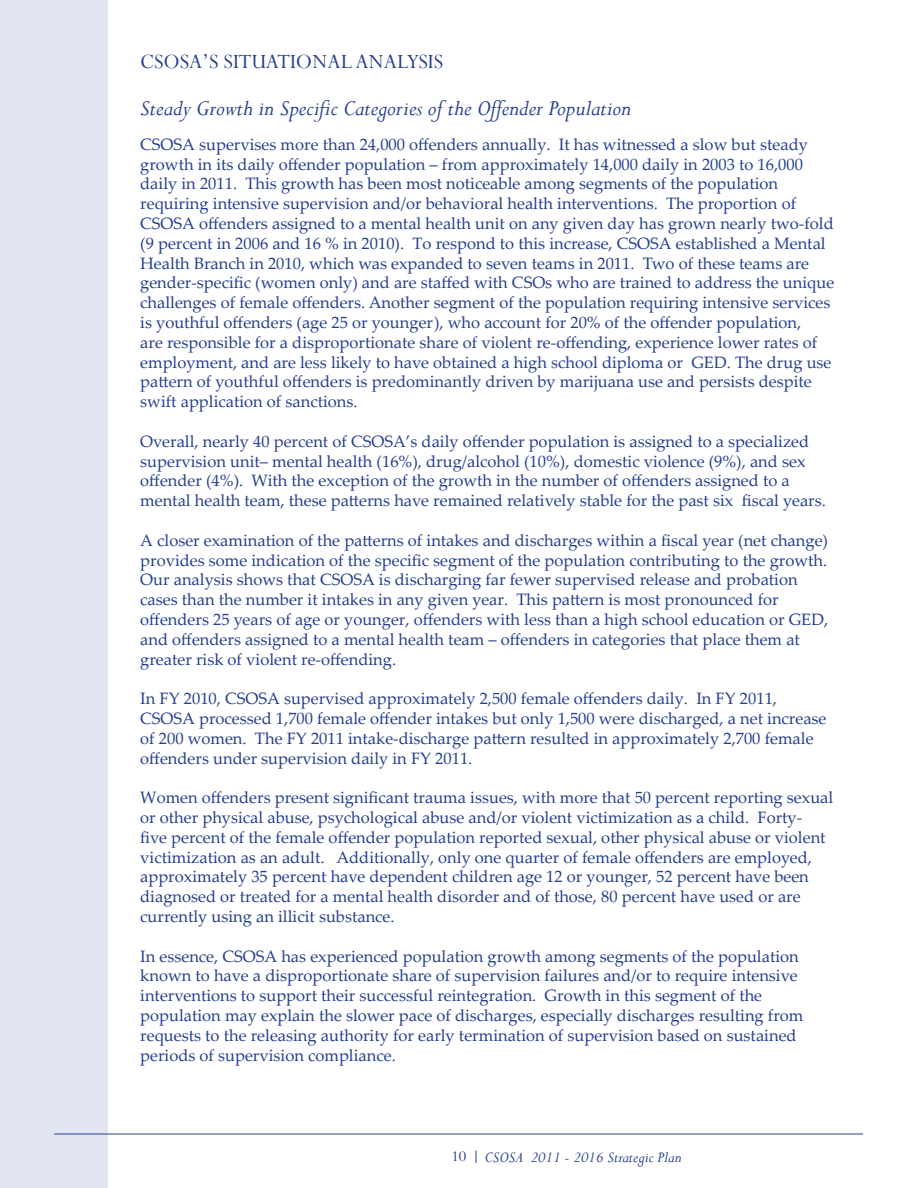
<style>
.page{position:relative;width:918px;height:1188px;background:#fff}
.page>*{position:absolute;margin:0;border:0;box-sizing:border-box;transform-origin:0 0}
.Sub_Headings{font:italic 24px "Perpetua";color:#253f8e}
.Headers{font:22.5px "Perpetua";color:#253f8e}
.body{font:16.5px/19.8px "Palatino Linotype";color:#253f8e}
.t1{font:italic 16.5px "Perpetua";color:#253f8e}
.s1{font-style:normal}
</style>
<div class="page">
<div style="left:0;top:0;width:108px;height:1188px;background:#e2e6f0"></div>
<hr style="left:54px;top:1134px;width:809px;height:1px;background:#253f8e">
<svg style="left:476px;top:1151px;width:1px;height:12px"></svg>
<p class="Headers" style="left:140px;top:47px;width:304px">CSOSA’S SITUATIONAL ANALYSIS</p>
<p class="Sub_Headings" style="left:140px;top:93px;width:493px">Steady Growth in Specific Categories of the Offender Population</p>
<p class="body" style="left:140px;top:134px;width:696px">CSOSA supervises more than 24,000 offenders annually. It has witnessed a slow but steady growth in its daily offender population – from approximately 14,000 daily in 2003 to 16,000 daily in 2011. This growth has been most noticeable among segments of the population requiring intensive supervision and/or behavioral health interventions. The proportion of CSOSA offenders assigned to a mental health unit on any given day has grown nearly two-fold (9 percent in 2006 and 16 % in 2010). To respond to this increase, CSOSA established a Mental Health Branch in 2010, which was expanded to seven teams in 2011. Two of these teams are gender-specific (women only) and are staffed with CSOs who are trained to address the unique challenges of female offenders. Another segment of the population requiring intensive services is youthful offenders (age 25 or younger), who account for 20% of the offender population,<br>are responsible for a disproportionate share of violent re-offending, experience lower rates of employment, and are less likely to have obtained a high school diploma or GED. The drug use pattern of youthful offenders is predominantly driven by marijuana use and persists despite swift application of sanctions.</p>
<p class="body" style="left:140px;top:431px;width:687px">Overall, nearly 40 percent of CSOSA’s daily offender population is assigned to a specialized supervision unit– mental health (16%), drug/alcohol (10%), domestic violence (9%), and sex offender (4%). With the exception of the growth in the number of offenders assigned to a mental health team, these patterns have remained relatively stable for the past six fiscal years.</p>
<p class="body" style="left:140px;top:530px;width:690px">A closer examination of the patterns of intakes and discharges within a fiscal year (net change) provides some indication of the specific segment of the population contributing to the growth.<br>Our analysis shows that CSOSA is discharging far fewer supervised release and probation cases than the number it intakes in any given year. This pattern is most pronounced for offenders 25 years of age or younger, offenders with less than a high school education or GED, and offenders assigned to a mental health team – offenders in categories that place them at greater risk of violent re-offending.</p>
<p class="body" style="left:140px;top:688px;width:688px">In FY 2010, CSOSA supervised approximately 2,500 female offenders daily. In FY 2011, CSOSA processed 1,700 female offender intakes but only 1,500 were discharged, a net increase of 200 women. The FY 2011 intake-discharge pattern resulted in approximately 2,700 female offenders under supervision daily in FY 2011.</p>
<p class="body" style="left:140px;top:787px;width:695px">Women offenders present significant trauma issues, with more that 50 percent reporting sexual or other physical abuse, psychological abuse and/or violent victimization as a child. Forty-<br>five percent of the female offender population reported sexual, other physical abuse or violent victimization as an adult. Additionally, only one quarter of female offenders are employed, approximately 35 percent have dependent children age 12 or younger, 52 percent have been diagnosed or treated for a mental health disorder and of those, 80 percent have used or are currently using an illicit substance.</p>
<p class="body" style="left:140px;top:945px;width:665px">In essence, CSOSA has experienced population growth among segments of the population known to have a disproportionate share of supervision failures and/or to require intensive interventions to support their successful reintegration. Growth in this segment of the population may explain the slower pace of discharges, especially discharges resulting from requests to the releasing authority for early termination of supervision based on sustained periods of supervision compliance.</p>
<p class="t1" style="left:451px;top:1147px;width:232px"><span class="s1">10</span> CSOSA 2011 - 2016 Strategic Plan</p>
</div>
